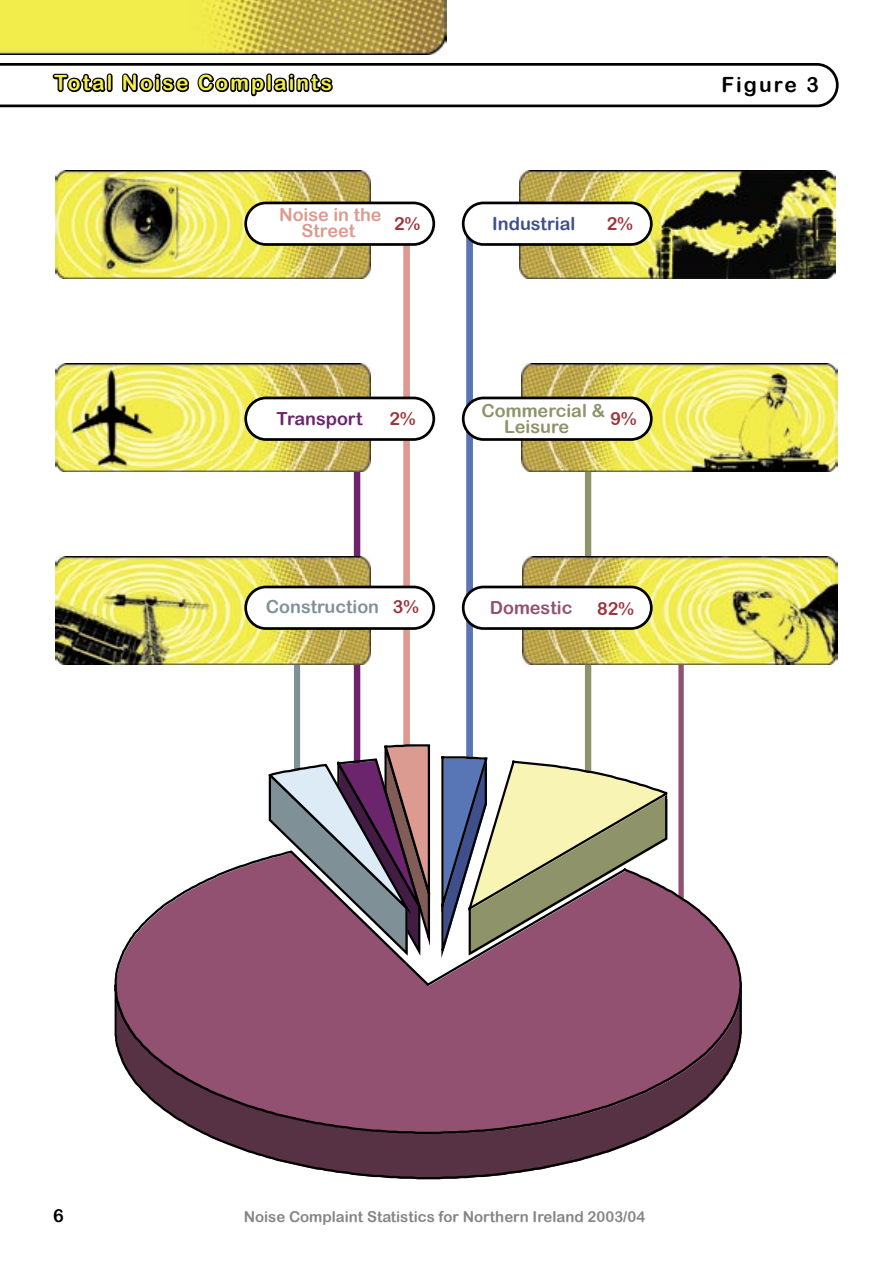
<style>
.page{position:relative;width:893px;height:1263px;background:#fff}
.page>*{position:absolute;margin:0;border:0;box-sizing:border-box;transform-origin:0 0}
.t1{font:21px "Arial Rounded MT Bold";letter-spacing:.1em;color:#f3ed4d}
.t2{font:21px "Arial Rounded MT Bold";letter-spacing:.1em;color:#000}
.t3{font:18px/16.2px "Arial Rounded MT Bold";color:#8f936a}
.t4{font:18px/16.2px "Arial Rounded MT Bold";color:#db9b90;text-align:center}
.t5{font:18px "Arial Rounded MT Bold";color:#7f9197}
.t6{font:18px "Arial Rounded MT Bold";color:#99363b}
.t7{font:18px "Arial Rounded MT Bold";color:#3f4f8b}
.t8{font:18px "Arial Rounded MT Bold";color:#6a256c}
.t9{font:18px "Arial Rounded MT Bold";color:#925171}
.t10{font:18px "Arial Rounded MT Bold";color:#000}
.t11{font:15px "Arial Rounded MT Bold";color:#858585}
.s1{color:#99363b}
</style>
<div class="page">
<img style="left:0;top:0;width:447px;height:54px">
<img style="left:55px;top:170px;width:316px;height:108px">
<svg style="left:676px;top:664px;width:10px;height:185px"></svg>
<img style="left:669px;top:364px;width:168px;height:108px">
<img style="left:55px;top:556px;width:188px;height:108px">
<img style="left:55px;top:364px;width:188px;height:108px">
<img style="left:669px;top:556px;width:169px;height:108px">
<img style="left:520px;top:170px;width:315px;height:108px">
<svg style="left:203px;top:1134px;width:451px;height:44px"></svg>
<svg style="left:114px;top:849px;width:628px;height:284px;background:#97637d"></svg>
<svg style="left:243px;top:200px;width:426px;height:755px"></svg>
<div style="left:380px;top:735px;width:8px;height:11px;background:#fff"></div>
<div style="left:483px;top:746px;width:9px;height:12px;background:#fff"></div>
<div style="left:667px;top:789px;width:7px;height:10px;background:#fff"></div>
<svg style="left:0;top:63px;width:839px;height:44px"></svg>
<p class="t1" style="left:54px;top:70px;width:280px">Total Noise Complaints</p>
<p class="t4" style="left:279px;top:206px;width:104px">Noise in the<br>Street</p>
<p class="t6" style="left:394px;top:213px;width:28px">2%</p>
<p class="t7" style="left:492px;top:213px;width:85px">Industrial</p>
<p class="t6" style="left:607px;top:213px;width:28px">2%</p>
<p class="t8" style="left:276px;top:408px;width:87px">Transport</p>
<p class="t6" style="left:389px;top:408px;width:28px">2%</p>
<p class="t3" style="left:504px;top:402px;width:102px;text-indent:-22px">Commercial &amp;<br>Leisure</p>
<p class="t6" style="left:611px;top:408px;width:28px">9%</p>
<p class="t5" style="left:266px;top:596px;width:154px">Construction <span class="s1">3%</span></p>
<p class="t9" style="left:490px;top:597px;width:84px">Domestic</p>
<p class="t6" style="left:597px;top:598px;width:38px">82%</p>
<p class="t2" style="left:722px;top:72px;width:99px">Figure 3</p>
<p class="t10" style="left:53px;top:1205px;width:12px">6</p>
<p class="t11" style="left:244px;top:1208px;width:403px">Noise Complaint Statistics for Northern Ireland 2003/04</p>
</div>
